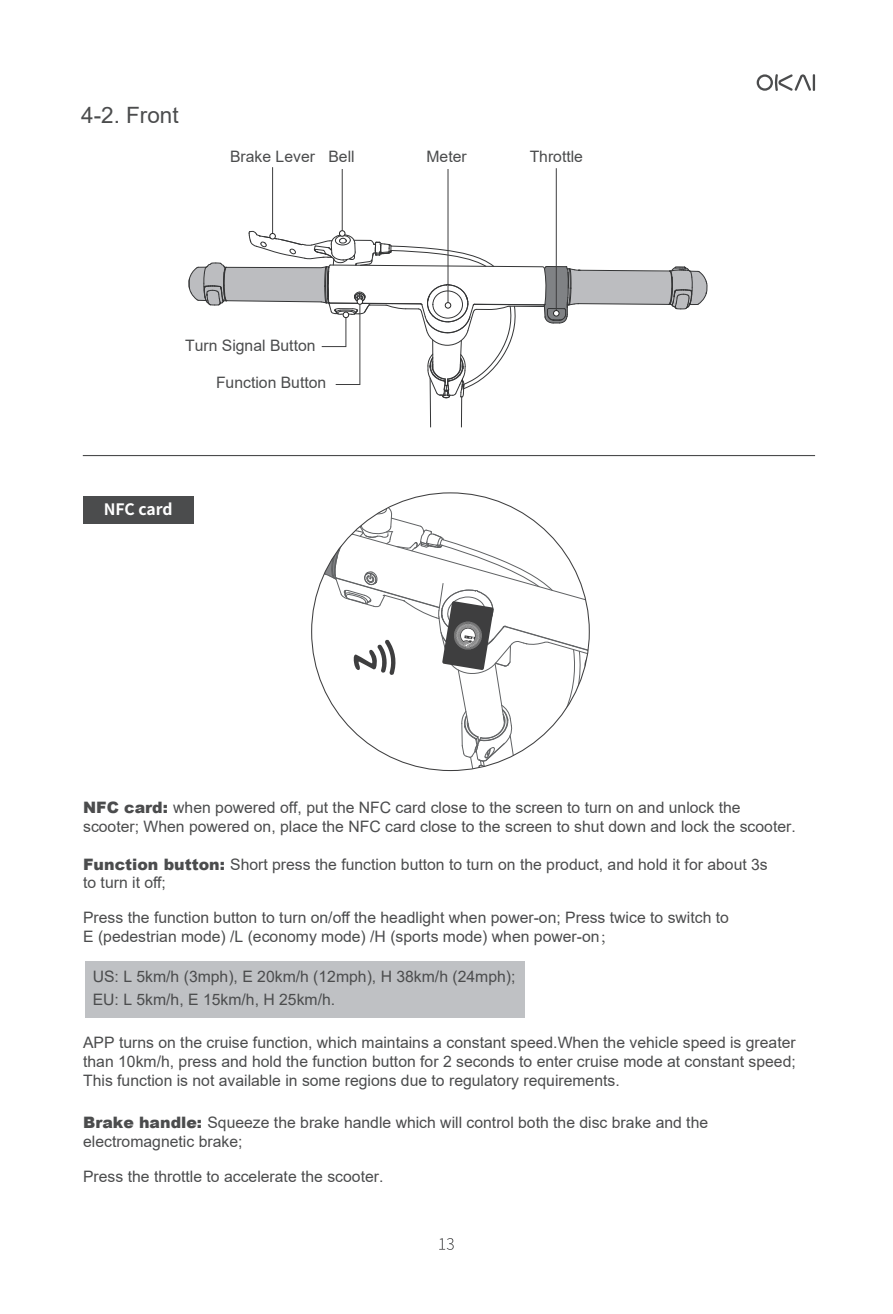
<style>
.page{position:relative;width:893px;height:1314px;background:#fff}
.page>*{position:absolute;margin:0;border:0;box-sizing:border-box;transform-origin:0 0}
.t1{font:22.5px "Arial";color:#4b4c4d}
.t2{font:15.75px/18.9px "Arial";color:#4b4c4d}
.t3{font:700 15.75px "Source Han Sans CN";letter-spacing:-.01em;color:#fff}
.s1{font-weight:900}
.s2{font-family:"Adobe Song Std";font-weight:300}
</style>
<div class="page">
<div style="left:85px;top:961px;width:439px;height:56px;background:#bfc1c4"></div>
<svg style="left:757px;top:74px;width:58px;height:17px"></svg>
<div style="left:83px;top:497px;width:111px;height:27px;background:#4b4c4d"></div>
<svg style="left:439px;top:1238px;width:15px;height:12px"></svg>
<hr style="left:430px;top:378px;width:1px;height:49px;background:#343536">
<hr style="left:461px;top:397px;width:1px;height:30px;background:#343536">
<hr style="left:272px;top:167px;width:1px;height:66px;background:#3e3e3f">
<hr style="left:448px;top:169px;width:1px;height:134px;background:#3e3e3f">
<hr style="left:556px;top:168px;width:1px;height:145px;background:#3e3e3f">
<hr style="left:342px;top:169px;width:1px;height:62px;background:#3e3e3f">
<div style="left:339px;top:230px;width:6px;height:7px;border:1px solid #262626;border-radius:50%"></div>
<svg style="left:189px;top:231px;width:518px;height:167px"></svg>
<svg style="left:312px;top:493px;width:278px;height:277px"></svg>
<hr style="left:83px;top:455px;width:732px;height:1px;background:#4b4c4d">
<h1 class="t1" style="left:81px;top:99px;width:99px">4-2. Front</h1>
<p class="t2" style="left:230px;top:147px;width:126px">Brake Lever Bell</p>
<p class="t2" style="left:426px;top:147px;width:42px">Meter</p>
<p class="t2" style="left:530px;top:147px;width:55px">Throttle</p>
<p class="t2" style="left:185px;top:336px;width:132px">Turn Signal Button</p>
<p class="t3" style="left:104px;top:500px;width:70px">NFC card</p>
<p class="t2" style="left:216px;top:373px;width:112px">Function Button</p>
<p class="t2" style="left:83px;top:798px;width:714px"><span class="s1">NFC card:</span> when powered off, put the NFC card close to the screen to turn on and unlock the scooter; When powered on, place the NFC card close to the screen to shut down and lock the scooter.</p>
<p class="t2" style="left:83px;top:854px;width:686px"><span class="s1">Function button:</span> Short press the function button to turn on the product, and hold it for about 3s to turn it off;</p>
<p class="t2" style="left:83px;top:908px;width:647px">Press the function button to turn on/off the headlight when power-on; Press twice to switch to<br>E (pedestrian mode) /L (economy mode) /H (sports mode) when power-on<span class="s2">；</span></p>
<p class="t2" style="left:93px;top:965px;width:424px;line-height:22.5px">US: L 5km/h (3mph), E 20km/h (12mph), H 38km/h (24mph);<br>EU: L 5km/h, E 15km/h, H 25km/h.</p>
<p class="t2" style="left:83px;top:1033px;width:714px;text-align:justify">APP turns on the cruise function, which maintains a constant speed.When the vehicle speed is greater than 10km/h, press and hold the function button for 2 seconds to enter cruise mode at constant speed; This function is not available in some regions due to regulatory requirements.</p>
<p class="t2" style="left:83px;top:1113px;width:627px"><span class="s1">Brake handle:</span> Squeeze the brake handle which will control both the disc brake and the electromagnetic brake;</p>
<p class="t2" style="left:83px;top:1167px;width:302px">Press the throttle to accelerate the scooter.</p>
</div>
